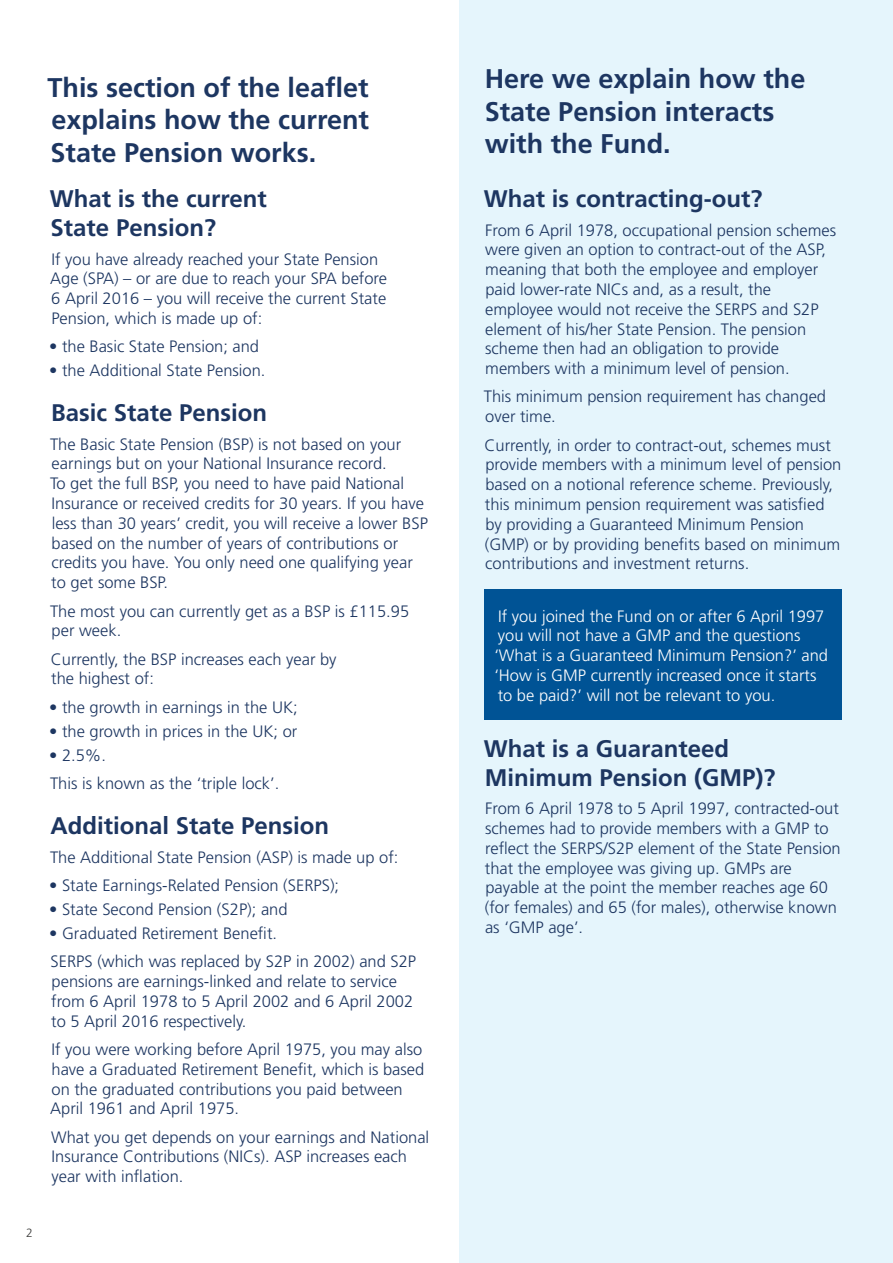
<style>
.page{position:relative;width:893px;height:1263px;background:#fff}
.page>*{position:absolute;margin:0;border:0;box-sizing:border-box;transform-origin:0 0}
.t1{font:700 27px/32.4px "Frutiger LT";color:#1d3661;text-align:justify}
.t2{font:700 24px/28.8px "Frutiger LT";color:#1d3661}
.t3{font:300 16.5px/19.8px "Frutiger";color:#1d3661}
.t4{font:300 16.5px/19.8px "Frutiger";color:#fff}
.t5{font:300 12px "Frutiger";color:#3c3c3b}
</style>
<div class="page">
<div style="left:459px;top:0;width:434px;height:1263px;background:#e5f5fc"></div>
<div style="left:485px;top:590px;width:357px;height:130px;background:#005395"></div>
<h1 class="t1" style="left:48px;top:71px;width:323px">This section of the leaflet explains how the current State Pension works.</h1>
<h2 class="t2" style="left:50px;top:185px;width:218px">What is the current<br>State Pension?</h2>
<p class="t3" style="left:50px;top:249px;width:338px">If you have already reached your State Pension Age (SPA) – or are due to reach your SPA before 6 April 2016 – you will receive the current State Pension, which is made up of:</p>
<p class="t3" style="left:49px;top:337px;width:211px">• the Basic State Pension; and</p>
<p class="t3" style="left:49px;top:361px;width:218px">• the Additional State Pension.</p>
<h2 class="t2" style="left:51px;top:399px;width:218px">Basic State Pension</h2>
<p class="t3" style="left:50px;top:434px;width:379px">The Basic State Pension (BSP) is not based on your earnings but on your National Insurance record.<br>To get the full BSP, you need to have paid National Insurance or received credits for 30 years. If you have less than 30 years’ credit, you will receive a lower BSP based on the number of years of contributions or credits you have. You only need one qualifying year to get some BSP.</p>
<p class="t3" style="left:50px;top:601px;width:361px">The most you can currently get as a BSP is £115.95 per week.</p>
<p class="t3" style="left:51px;top:649px;width:287px">Currently, the BSP increases each year by the highest of:</p>
<p class="t3" style="left:49px;top:697px;width:250px">• the growth in earnings in the UK;</p>
<p class="t3" style="left:49px;top:721px;width:250px">• the growth in prices in the UK; or</p>
<p class="t3" style="left:49px;top:741px;width:232px;line-height:28.3px">• 2.5%.<br>This is known as the ‘triple lock’.</p>
<h2 class="t2" style="left:51px;top:811px;width:280px">Additional State Pension</h2>
<p class="t3" style="left:50px;top:847px;width:350px">The Additional State Pension (ASP) is made up of:</p>
<p class="t3" style="left:49px;top:875px;width:292px">• State Earnings-Related Pension (SERPS);</p>
<p class="t3" style="left:49px;top:899px;width:240px">• State Second Pension (S2P); and</p>
<p class="t3" style="left:49px;top:919px;width:369px;line-height:28.3px">• Graduated Retirement Benefit.<br>SERPS (which was replaced by S2P in 2002) and S2P</p>
<p class="t3" style="left:51px;top:972px;width:363px">pensions are earnings-linked and relate to service from 6 April 1978 to 5 April 2002 and 6 April 2002 to 5 April 2016 respectively.</p>
<p class="t3" style="left:50px;top:1039px;width:376px">If you were working before April 1975, you may also have a Graduated Retirement Benefit, which is based on the graduated contributions you paid between April 1961 and April 1975.</p>
<p class="t3" style="left:51px;top:1127px;width:380px">What you get depends on your earnings and National<br>Insurance Contributions (NICs). ASP increases each year with inflation.</p>
<p class="t5" style="left:26px;top:1226px;width:8px">2</p>
<h1 class="t1" style="left:485px;top:63px;width:322px;text-align:left">Here we explain how the<br>State Pension interacts with the Fund.</h1>
<h2 class="t2" style="left:484px;top:185px;width:280px">What is contracting-out?</h2>
<p class="t3" style="left:485px;top:220px;width:352px">From 6 April 1978, occupational pension schemes were given an option to contract-out of the ASP, meaning that both the employee and employer paid lower-rate NICs and, as a result, the employee would not receive the SERPS and S2P element of his/her State Pension. The pension scheme then had an obligation to provide members with a minimum level of pension.</p>
<p class="t3" style="left:484px;top:387px;width:344px">This minimum pension requirement has changed over time.</p>
<p class="t3" style="left:485px;top:435px;width:358px">Currently, in order to contract-out, schemes must provide members with a minimum level of pension based on a notional reference scheme. Previously, this minimum pension requirement was satisfied by providing a Guaranteed Minimum Pension (GMP) or by providing benefits based on minimum contributions and investment returns.</p>
<p class="t4" style="left:494px;top:606px;width:335px">If you joined the Fund on or after 6 April 1997 you will not have a GMP and the questions ‘What is a Guaranteed Minimum Pension?’ and ‘How is GMP currently increased once it starts to be paid?’ will not be relevant to you.</p>
<h2 class="t2" style="left:484px;top:734px;width:293px">What is a Guaranteed<br>Minimum Pension (GMP)?</h2>
<p class="t3" style="left:485px;top:799px;width:357px">From 6 April 1978 to 5 April 1997, contracted-out schemes had to provide members with a GMP to reflect the SERPS/S2P element of the State Pension that the employee was giving up. GMPs are payable at the point the member reaches age 60 (for females) and 65 (for males), otherwise known as ‘GMP age’.</p>
</div>
